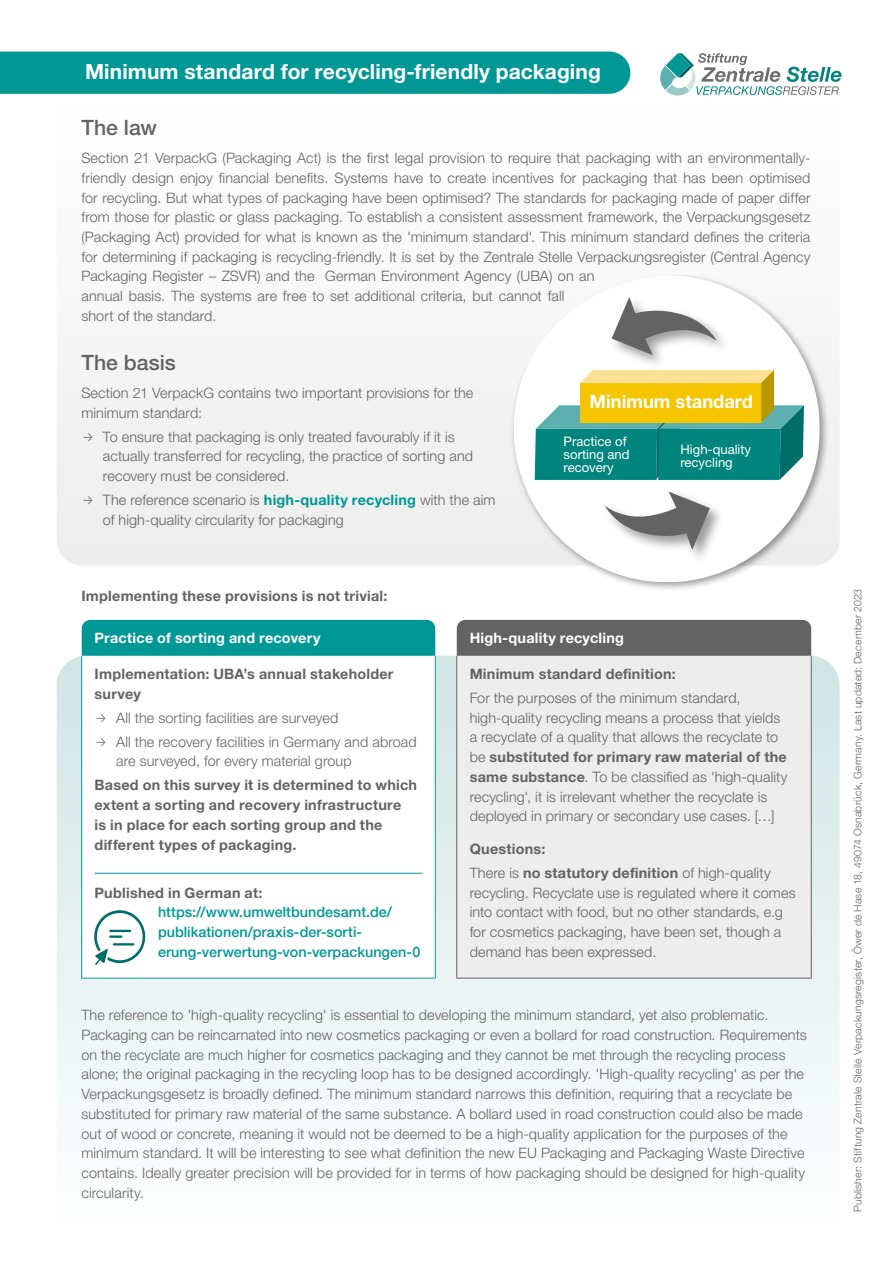
<style>
.page{position:relative;width:893px;height:1263px;background:#fff}
.page>*{position:absolute;margin:0;border:0;box-sizing:border-box;transform-origin:0 0}
.t1{font:500 21.15px "Helvetica Neue LT Pro";color:#646363}
.Titel{font:700 21px "Helvetica Neue LT Pro";letter-spacing:.005em;color:#fff}
.t2{font:700 18.3px "Helvetica Neue LT Pro";color:#fff}
.t3{font:300 14.4px/19.6px "Helvetica Neue LT Pro";letter-spacing:.005em;color:#646363}
.t4{font:700 14.4px/19.6px "Helvetica Neue LT Pro";letter-spacing:.015em;color:#646363}
.t5{font:500 14.4px/19.6px "Helvetica Neue LT Pro";color:#009895}
.Tabellenüberschrift_grün_hinterlegt{font:700 14.4px "Helvetica Neue LT Pro";letter-spacing:.015em;color:#fff}
.t6{font:13.05px/13px "Helvetica Neue LT Pro";color:#fff}
.t7{font:300 10.5px "Helvetica Neue LT Pro";letter-spacing:.02em;color:#646363}
.s1{font-family:"Fira Sans"}
.s2{font-weight:700;color:#009895}
.s3{font-weight:700;color:#646363}
.s4{font-weight:700}
</style>
<div class="page">
<svg style="left:57px;top:656px;width:783px;height:450px"></svg>
<div style="left:57px;top:366px;width:783px;height:200px;background:#f0f0f0"></div>
<div style="left:82px;top:656px;width:353px;height:322px;background:#fff"></div>
<div style="left:457px;top:656px;width:354px;height:322px;background:#ededed"></div>
<hr style="left:81px;top:656px;width:1px;height:322px;background:#fff">
<hr style="left:435px;top:656px;width:1px;height:322px;background:#fff">
<hr style="left:81px;top:978px;width:355px;height:1px;background:#fff">
<hr style="left:456px;top:656px;width:1px;height:322px;background:#646363">
<hr style="left:811px;top:656px;width:1px;height:322px;background:#646363">
<hr style="left:456px;top:978px;width:355px;height:1px;background:#646363">
<div style="left:82px;top:620px;width:353px;height:36px;background:#009895"></div>
<div style="left:457px;top:620px;width:354px;height:36px;background:#646363"></div>
<svg style="left:94px;top:910px;width:52px;height:55px"></svg>
<div style="left:0;top:52px;width:630px;height:42px;background:#009895"></div>
<div style="left:510px;top:275px;width:320px;height:317px;background:#000;opacity:.4"></div>
<svg style="left:514px;top:275px;width:306px;height:307px"></svg>
<svg style="left:535px;top:370px;width:269px;height:110px;background:#75ab70"></svg>
<img style="left:604px;top:290px;width:132px;height:85px">
<svg style="left:612px;top:297px;width:105px;height:58px"></svg>
<img style="left:597px;top:484px;width:132px;height:85px">
<svg style="left:604px;top:491px;width:106px;height:59px"></svg>
<hr style="left:113px;top:943px;width:21px;height:2px;background:#006d68">
<svg style="left:660px;top:53px;width:181px;height:43px"></svg>
<p class="Titel" style="left:85px;top:59px;width:517px">Minimum standard for recycling-friendly packaging</p>
<h1 class="t1" style="left:81px;top:115px;width:77px">The law</h1>
<p class="t3" style="left:81px;top:148px;width:731px">Section 21 VerpackG (Packaging Act) is the first legal provision to require that packaging with an environmentally&shy;friendly design enjoy financial benefits. Systems have to create incentives for packaging that has been optimised for recycling. But what types of packaging have been optimised? The standards for packaging made of paper differ from those for plastic or glass packaging. To establish a consistent assessment framework, the Verpackungsgesetz (Packaging Act) provided for what is known as the 'minimum standard'. This minimum standard defines the criteria for determining if packaging is recycling-friendly. It is set by the Zentrale Stelle Verpackungsregister (Central Agency Packaging Register – ZSVR) and the German Environment Agency (UBA) on an<br>annual basis. The systems are free to set additional criteria, but cannot fall<br>short of the standard.</p>
<h1 class="t1" style="left:81px;top:349px;width:96px">The basis</h1>
<p class="t3" style="left:81px;top:383px;width:393px">Section 21 VerpackG contains two important provisions for the minimum standard:</p>
<p class="t3" style="left:103px;top:426px;width:372px;text-indent:-21px"><span class="s1">→</span> To ensure that packaging is only treated favourably if it is actually transferred for recycling, the practice of sorting and recovery must be considered.</p>
<p class="t3" style="left:103px;top:490px;width:394px;text-indent:-21px"><span class="s1">→</span> The reference scenario is <span class="s2">high-quality recycling</span> with the aim of high-quality circularity for packaging</p>
<p class="t2" style="left:590px;top:390px;width:165px">Minimum standard</p>
<p class="t6" style="left:564px;top:434px;width:67px">Practice of sorting and recovery</p>
<p class="t6" style="left:680px;top:442px;width:72px">High-quality recycling</p>
<h2 class="t4" style="left:81px;top:586px;width:307px">Implementing these provisions is not trivial:</h2>
<p class="Tabellenüberschrift_grün_hinterlegt" style="left:95px;top:629px;width:227px">Practice of sorting and recovery</p>
<p class="Tabellenüberschrift_grün_hinterlegt" style="left:470px;top:629px;width:156px">High-quality recycling</p>
<h2 class="t4" style="left:95px;top:664px;width:300px">Implementation: UBA’s annual stakeholder survey</h2>
<p class="t3" style="left:95px;top:707px;width:245px"><span class="s1">→</span> All the sorting facilities are surveyed</p>
<p class="t3" style="left:116px;top:731px;width:302px;text-indent:-21px"><span class="s1">→</span> All the recovery facilities in Germany and abroad are surveyed, for every material group</p>
<p class="t4" style="left:95px;top:775px;width:324px">Based on this survey it is determined to which extent a sorting and recovery infrastructure<br>is in place for each sorting group and the different types of packaging.</p>
<p class="t5" style="left:158px;top:882px;width:264px;text-indent:-63px"><span class="s3">Published in German at: </span>https://www.umweltbundesamt.de/ publikationen/praxis-der-sorti&shy;erung-verwertung-von-verpackungen-0</p>
<h2 class="t4" style="left:470px;top:664px;width:208px">Minimum standard definition:</h2>
<p class="t3" style="left:470px;top:688px;width:319px">For the purposes of the minimum standard, high-quality recycling means a process that yields a recyclate of a quality that allows the recyclate to be <span class="s4">substituted for primary raw material of the same substance</span>. To be classified as 'high-quality recycling', it is irrelevant whether the recyclate is deployed in primary or secondary use cases. […]</p>
<h2 class="t4" style="left:470px;top:838px;width:77px">Questions:</h2>
<p class="t3" style="left:470px;top:862px;width:327px">There is <span class="s4">no statutory definition</span> of high-quality recycling. Recyclate use is regulated where it comes into contact with food, but no other standards, e.g for cosmetics packaging, have been set, though a demand has been expressed.</p>
<p class="t3" style="left:81px;top:1005px;width:727px">The reference to 'high-quality recycling' is essential to developing the minimum standard, yet also problematic.<br>Packaging can be reincarnated into new cosmetics packaging or even a bollard for road construction. Requirements on the recyclate are much higher for cosmetics packaging and they cannot be met through the recycling process alone; the original packaging in the recycling loop has to be designed accordingly. 'High-quality recycling' as per the Verpackungsgesetz is broadly defined. The minimum standard narrows this definition, requiring that a recyclate be substituted for primary raw material of the same substance. A bollard used in road construction could also be made out of wood or concrete, meaning it would not be deemed to be a high-quality application for the purposes of the minimum standard. It will be interesting to see what definition the new EU Packaging and Packaging Waste Directive contains. Ideally greater precision will be provided for in terms of how packaging should be designed for high-quality circularity.</p>
<p class="t7" style="left:851px;top:1212px;width:625px;rotate:-90deg">Publisher: Stiftung Zentrale Stelle Verpackungsregister, Öwer de Hase 18, 49074 Osnabrück, Germany. Last updated: December 2023</p>
</div>
